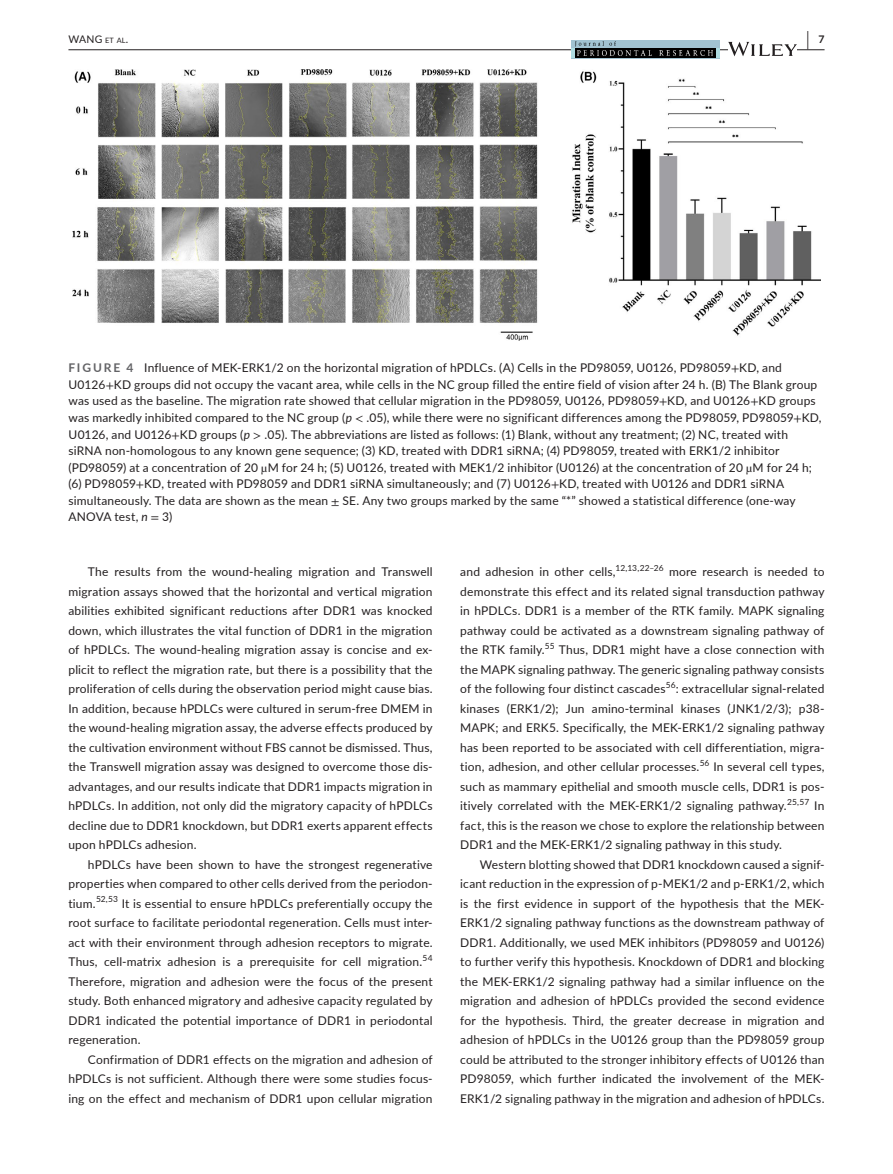
<style>
.page{position:relative;width:893px;height:1174px;background:#fff}
.page>*{position:absolute;margin:0;border:0;box-sizing:border-box;transform-origin:0 0}
.t1{font:700 19.5px "Lato";color:#231f20;scale:.43 1}
.t2{font:12px/19.5px "Lato";letter-spacing:.015em;color:#231f20;text-align:justify}
.t3{font:10.5px "Lato";color:#231f20}
.t4{font:8.4px "Lato";letter-spacing:.015em;color:#231f20}
.s1{font-size:7.35px}
.s2{font-weight:700;color:#636366}
.s3{font-family:"STIX"}
.s4{font-style:italic}
</style>
<div class="page">
<hr style="left:68px;top:49px;width:756px;height:1px;background:#231f20">
<div style="left:571px;top:40px;width:149px;height:18px;background:#a1c3d2"></div>
<div style="left:571px;top:48px;width:149px;height:10px;background:#aedce2"></div>
<svg style="left:575px;top:48px;width:140px;height:10px"></svg>
<img style="left:576px;top:41px;width:40px;height:5px">
<img style="left:578px;top:51px;width:134px;height:5px">
<svg style="left:728px;top:42px;width:69px;height:14px"></svg>
<img style="left:72px;top:69px;width:749px;height:271px">
<p class="t3" style="left:68px;top:31px;width:61px">WANG <span class="s1">et al</span>.</p>
<h1 class="t1" style="left:807px;top:25px;width:43px">| <sup>7</sup></h1>
<p class="t2" style="left:68px;top:359px;width:755px;line-height:16.5px;text-align:left"><span class="s2">FIGURE 4</span> Influence of MEK-ERK1/2 on the horizontal migration of hPDLCs. (A) Cells in the PD98059, U0126, PD98059<span class="s3">+</span>KD, and U0126<span class="s3">+</span>KD groups did not occupy the vacant area, while cells in the NC group filled the entire field of vision after 24 h. (B) The Blank group was used as the baseline. The migration rate showed that cellular migration in the PD98059, U0126, PD98059<span class="s3">+</span>KD, and U0126<span class="s3">+</span>KD groups was markedly inhibited compared to the NC group (<span class="s4">p</span> <span class="s3">&lt;</span> .05), while there were no significant differences among the PD98059, PD98059<span class="s3">+</span>KD, U0126, and U0126<span class="s3">+</span>KD groups (<span class="s4">p</span> <span class="s3">&gt;</span> .05). The abbreviations are listed as follows: (1) Blank, without any treatment; (2) NC, treated with siRNA non-homologous to any known gene sequence; (3) KD, treated with DDR1 siRNA; (4) PD98059, treated with ERK1/2 inhibitor (PD98059) at a concentration of 20 <span class="s3">µ</span>M for 24 h; (5) U0126, treated with MEK1/2 inhibitor (U0126) at the concentration of 20 <span class="s3">µ</span>M for 24 h; (6) PD98059<span class="s3">+</span>KD, treated with PD98059 and DDR1 siRNA simultaneously; and (7) U0126<span class="s3">+</span>KD, treated with U0126 and DDR1 siRNA simultaneously. The data are shown as the mean <span class="s3">±</span> SE. Any two groups marked by the same “*” showed a statistical difference (one-way ANOVA test, <span class="s4">n</span> <span class="s3">=</span> 3)</p>
<p class="t2" style="left:68px;top:561px;width:366px;text-indent:20px">The results from the wound-healing migration and Transwell migration assays showed that the horizontal and vertical migration abilities exhibited significant reductions after DDR1 was knocked down, which illustrates the vital function of DDR1 in the migration of hPDLCs. The wound-healing migration assay is concise and ex&shy;plicit to reflect the migration rate, but there is a possibility that the proliferation of cells during the observation period might cause bias.<br>In addition, because hPDLCs were cultured in serum-free DMEM in the wound-healing migration assay, the adverse effects produced by the cultivation environment without FBS cannot be dismissed. Thus, the Transwell migration assay was designed to overcome those dis&shy;advantages, and our results indicate that DDR1 impacts migration in hPDLCs. In addition, not only did the migratory capacity of hPDLCs decline due to DDR1 knockdown, but DDR1 exerts apparent effects upon hPDLCs adhesion.</p>
<p class="t2" style="left:68px;top:854px;width:366px;text-indent:20px">hPDLCs have been shown to have the strongest regenerative properties when compared to other cells derived from the periodon&shy;tium.<sup>52,53</sup> It is essential to ensure hPDLCs preferentially occupy the root surface to facilitate periodontal regeneration. Cells must inter&shy;act with their environment through adhesion receptors to migrate.<br>Thus, cell-matrix adhesion is a prerequisite for cell migration.</p>
<p class="t4" style="left:423px;top:952px;width:12px">54</p>
<p class="t2" style="left:68px;top:971px;width:366px">Therefore, migration and adhesion were the focus of the present study. Both enhanced migratory and adhesive capacity regulated by DDR1 indicated the potential importance of DDR1 in periodontal regeneration.</p>
<p class="t2" style="left:68px;top:1049px;width:366px;text-indent:20px">Confirmation of DDR1 effects on the migration and adhesion of hPDLCs is not sufficient. Although there were some studies focus&shy;ing on the effect and mechanism of DDR1 upon cellular migration</p>
<p class="t2" style="left:460px;top:561px;width:157px">and adhesion in other cells,</p>
<p class="t4" style="left:615px;top:562px;width:50px">12,13,22–26</p>
<p class="t2" style="left:460px;top:561px;width:366px;text-indent:209px">more research is needed to demonstrate this effect and its related signal transduction pathway in hPDLCs. DDR1 is a member of the RTK family. MAPK signaling pathway could be activated as a downstream signaling pathway of the RTK family.</p>
<p class="t4" style="left:545px;top:640px;width:11px">55</p>
<p class="t2" style="left:460px;top:639px;width:366px;text-indent:99px">Thus, DDR1 might have a close connection with the MAPK signaling pathway. The generic signaling pathway consists of the following four distinct cascades</p>
<p class="t4" style="left:666px;top:679px;width:11px">56</p>
<p class="t2" style="left:460px;top:678px;width:366px;text-indent:215px">: extracellular signal-related kinases (ERK1/2); Jun amino-terminal kinases (JNK1/2/3); p38- MAPK; and ERK5. Specifically, the MEK-ERK1/2 signaling pathway has been reported to be associated with cell differentiation, migra&shy;tion, adhesion, and other cellular processes.</p>
<p class="t4" style="left:700px;top:757px;width:11px">56</p>
<p class="t2" style="left:460px;top:756px;width:366px;text-indent:253px">In several cell types, such as mammary epithelial and smooth muscle cells, DDR1 is pos&shy;itively correlated with the MEK-ERK1/2 signaling pathway.<sup>25,57</sup> In fact, this is the reason we chose to explore the relationship between DDR1 and the MEK-ERK1/2 signaling pathway in this study.</p>
<p class="t2" style="left:460px;top:854px;width:366px;text-indent:20px">Western blotting showed that DDR1 knockdown caused a signif&shy;icant reduction in the expression of p-MEK1/2 and p-ERK1/2, which is the first evidence in support of the hypothesis that the MEK-ERK1/2 signaling pathway functions as the downstream pathway of DDR1. Additionally, we used MEK inhibitors (PD98059 and U0126) to further verify this hypothesis. Knockdown of DDR1 and blocking the MEK-ERK1/2 signaling pathway had a similar influence on the migration and adhesion of hPDLCs provided the second evidence for the hypothesis. Third, the greater decrease in migration and adhesion of hPDLCs in the U0126 group than the PD98059 group could be attributed to the stronger inhibitory effects of U0126 than PD98059, which further indicated the involvement of the MEK-ERK1/2 signaling pathway in the migration and adhesion of hPDLCs.</p>
</div>
